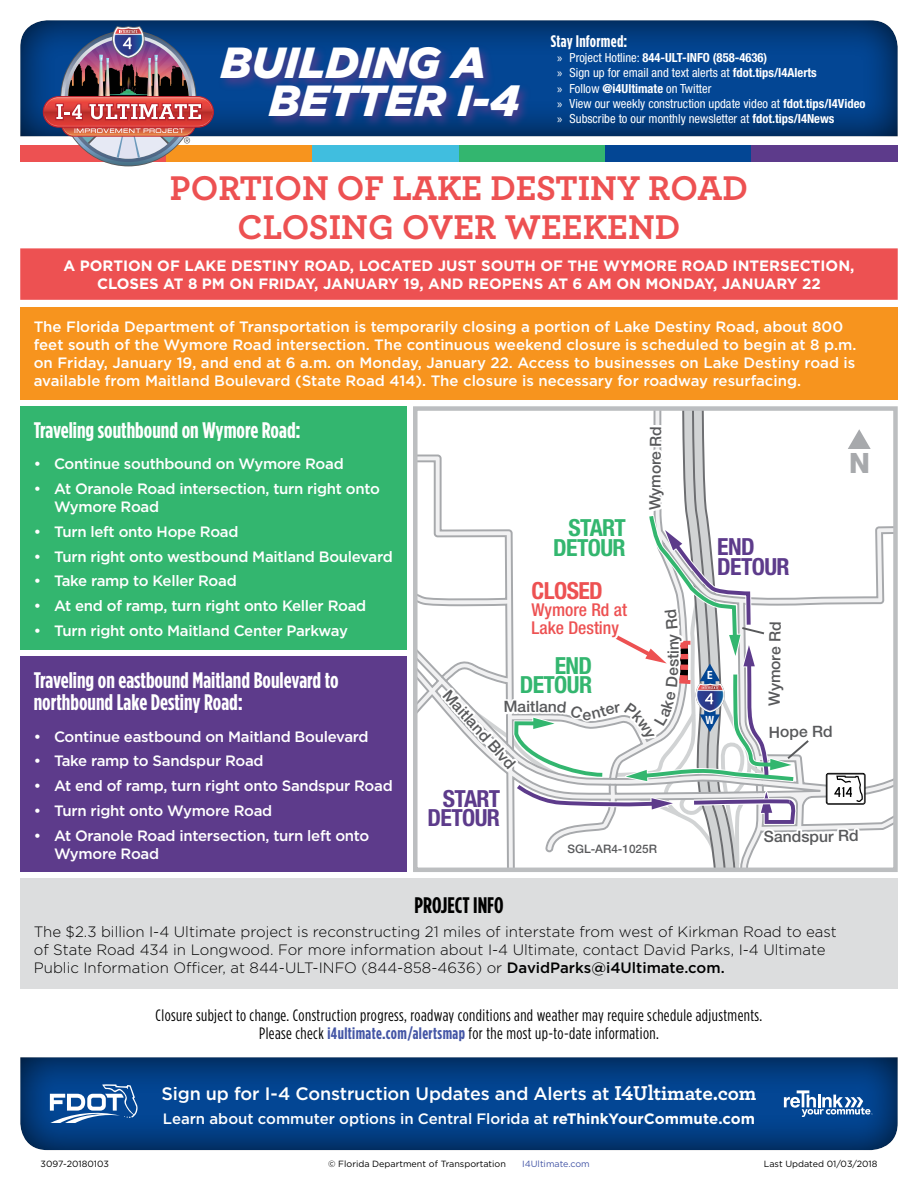
<style>
.page{position:relative;width:918px;height:1188px;background:#fff}
.page>*{position:absolute;margin:0;border:0;box-sizing:border-box;transform-origin:0 0}
.t1{font:italic 900 43.5px/37.5px "Gotham";color:#fff}
.Alert_Header{font:700 36px/39px "Archer";color:#ed5152;text-align:center}
.t2{font:800 28.05px "Helvetica Neue";color:#a7a9ac}
.t3{font:700 condensed 23.55px/19.6px "Helvetica Neue";letter-spacing:-.025em;color:#33b66f;text-align:right}
.t4{font:700 condensed 23.55px/19.6px "Helvetica Neue";letter-spacing:-.025em;color:#5d3b8b;text-align:right}
.t5{font:700 condensed 23.55px "Helvetica Neue";letter-spacing:-.025em;color:#ed5152}
.t6{font:700 22.5px/22.5px "Gotham Condensed";color:#fff}
.t7{font:700 22.5px "Gotham Condensed";color:#000}
.t8{font:500 18px "Gotham";letter-spacing:-.01em;color:#fff}
.t9{font:500 condensed 17.7px/17.7px "Helvetica Neue";color:#ed5152}
.t10{font:700 16.8px "Gotham Condensed";letter-spacing:.015em;color:#fff}
.t11{font:16.5px "Gotham Condensed";letter-spacing:.025em;color:#000}
.t12{font:500 15.75px "Helvetica Neue";color:#58595b}
.t13{font:500 15.6px "Helvetica Neue";color:#58595b}
.body_content{font:500 15px/18px "Gotham";color:#fff}
.body_content-2{font:500 15px/18px "Gotham";letter-spacing:-.02em;color:#fff}
.body_content-3{font:300 15px/18px "Gotham";color:#000}
.Alert_Bar{font:700 15px/18px "Gotham";color:#fff;text-align:center}
.t14{font:condensed 12.6px/15px "Helvetica Neue LT Std";color:#fff}
.t15{font:500 11.7px "Helvetica Neue";color:#58595b}
.t16{font:700 condensed 11.4px "Helvetica Neue";color:#fff}
.t17{font:9px "Gotham";color:#000}
.t18{font:9px "Gotham";color:#4456a6}
.s1{font-family:"Myriad Pro";font-stretch:normal}
.s2{font-weight:700}
.s3{font-weight:500}
.s4{font-weight:700;color:#4456a6}
.s5{font-family:"Archer";font-weight:700;font-size:21px}
</style>
<div class="page">
<div style="left:19px;top:1056px;width:880px;height:96px;background:#000;opacity:.75"></div>
<svg style="left:784px;top:1090px;width:89px;height:27px"></svg>
<svg style="left:50px;top:1084px;width:88px;height:39px"></svg>
<div style="left:20px;top:20px;width:878px;height:118px;background:#000;opacity:.75"></div>
<div style="left:20px;top:145px;width:146px;height:17px;background:#ed5152"></div>
<div style="left:166px;top:145px;width:147px;height:17px;background:#f7941e"></div>
<div style="left:313px;top:145px;width:146px;height:17px;background:#40bedf"></div>
<div style="left:459px;top:145px;width:146px;height:17px;background:#33b66f"></div>
<div style="left:605px;top:145px;width:146px;height:17px;background:#034694"></div>
<div style="left:751px;top:145px;width:147px;height:17px;background:#5d3b8b"></div>
<img style="left:44px;top:24px;width:168px;height:142px">
<div style="left:218px;top:44px;width:314px;height:85px;background:#5d3b8b;opacity:.75"></div>
<div style="left:21px;top:249px;width:876px;height:50px;background:#ed5152"></div>
<div style="left:20px;top:248px;width:878px;height:52px;border:2px solid #ed5152"></div>
<div style="left:20px;top:307px;width:878px;height:93px;background:#f7941e"></div>
<div style="left:20px;top:879px;width:878px;height:110px;background:#dcddde"></div>
<div style="left:20px;top:406px;width:386px;height:243px;background:#33b66f"></div>
<div style="left:20px;top:656px;width:386px;height:216px;background:#5d3b8b"></div>
<svg style="left:415px;top:406px;width:480px;height:464px"></svg>
<h1 class="t1" style="left:269px;top:44px;width:252px;text-indent:-48px">BUILDING A<br>BETTER I-4</h1>
<p class="t10" style="left:551px;top:32px;width:78px">Stay Informed:</p>
<p class="t14" style="left:557px;top:50px;width:310px"><span class="s1">»</span> Project Hotline: <span class="s2">844-ULT-INFO (858-4636)<br></span><span class="s1">»</span> Sign up for email and text alerts at <span class="s2">fdot.tips/I4Alerts<br></span><span class="s1">»</span> Follow <span class="s2">@i4Ultimate</span> on Twitter<br><span class="s1">»</span> View our weekly construction update video at <span class="s2">fdot.tips/I4Video </span><span class="s1">»</span> Subscribe to our monthly newsletter at <span class="s2">fdot.tips/I4News</span></p>
<p class="Alert_Header" style="left:170px;top:166px;width:580px">PORTION OF LAKE DESTINY ROAD<br>CLOSING OVER WEEKEND</p>
<p class="Alert_Bar" style="left:63px;top:257px;width:793px">A PORTION OF LAKE DESTINY ROAD, LOCATED JUST SOUTH OF THE WYMORE ROAD INTERSECTION,<br>CLOSES AT 8 PM ON FRIDAY, JANUARY 19, AND REOPENS AT 6 AM ON MONDAY, JANUARY 22</p>
<p class="body_content" style="left:34px;top:318px;width:824px">The Florida Department of Transportation is temporarily closing a portion of Lake Destiny Road, about 800 feet south of the Wymore Road intersection. The continuous weekend closure is scheduled to begin at 8 p.m. on Friday, January 19, and end at 6 a.m. on Monday, January 22. Access to businesses on Lake Destiny road is available from Maitland Boulevard (State Road 414). The closure is necessary for roadway resurfacing.</p>
<p class="t6" style="left:34px;top:419px;width:269px">Traveling southbound on Wymore Road:</p>
<p class="body_content-2" style="left:34px;top:455px;width:311px">• Continue southbound on Wymore Road</p>
<p class="body_content-2" style="left:54px;top:480px;width:328px;text-indent:-20px">• At Oranole Road intersection, turn right onto<br>Wymore Road</p>
<p class="body_content-2" style="left:34px;top:522px;width:206px">• Turn left onto Hope Road</p>
<p class="body_content-2" style="left:34px;top:547px;width:361px">• Turn right onto westbound Maitland Boulevard</p>
<p class="body_content-2" style="left:34px;top:572px;width:205px">• Take ramp to Keller Road</p>
<p class="body_content-2" style="left:34px;top:597px;width:334px">• At end of ramp, turn right onto Keller Road</p>
<p class="body_content-2" style="left:34px;top:621px;width:316px">• Turn right onto Maitland Center Parkway</p>
<p class="t6" style="left:34px;top:668px;width:306px">Traveling on eastbound Maitland Boulevard to northbound Lake Destiny Road:</p>
<p class="body_content-2" style="left:34px;top:727px;width:336px">• Continue eastbound on Maitland Boulevard</p>
<p class="body_content-2" style="left:34px;top:752px;width:231px">• Take ramp to Sandspur Road</p>
<p class="body_content-2" style="left:34px;top:777px;width:361px">• At end of ramp, turn right onto Sandspur Road</p>
<p class="body_content-2" style="left:34px;top:801px;width:240px">• Turn right onto Wymore Road</p>
<p class="body_content-2" style="left:54px;top:826px;width:317px;text-indent:-20px">• At Oranole Road intersection, turn left onto<br>Wymore Road</p>
<p class="t3" style="left:553px;top:518px;width:74px">START<br>DETOUR</p>
<p class="t5" style="left:532px;top:577px;width:73px">CLOSED</p>
<p class="t9" style="left:532px;top:601px;width:97px">Wymore Rd at<br>Lake Destiny</p>
<p class="t3" style="left:520px;top:655px;width:74px">END<br>DETOUR</p>
<p class="t13" style="left:453px;top:686px;width:101px;rotate:48deg">Maitland Blvd</p>
<p class="t13" style="left:535px;top:697px;width:14px">la</p>
<p class="t13" style="left:503px;top:697px;width:33px;rotate:-1deg">Mait</p>
<p class="t4" style="left:428px;top:788px;width:74px">START<br>DETOUR</p>
<p class="t12" style="left:645px;top:510px;width:86px;rotate:-89deg">Wymore Rd</p>
<p class="t12" style="left:664px;top:654px;width:5px;rotate:-90deg">i</p>
<p class="t15" style="left:567px;top:842px;width:91px">SGL-AR4-1025R</p>
<p class="t2" style="left:849px;top:447px;width:22px">N</p>
<p class="t4" style="left:717px;top:537px;width:74px;text-align:left">END<br>DETOUR</p>
<p class="t16" style="left:707px;top:668px;width:7px">E</p>
<p class="t16" style="left:705px;top:713px;width:10px">W</p>
<p class="t12" style="left:765px;top:706px;width:86px;rotate:-89deg">Wymore Rd</p>
<p class="t13" style="left:769px;top:723px;width:65px;rotate:-1deg">Hope Rd</p>
<p class="t13" style="left:764px;top:828px;width:96px;rotate:-1deg">Sandspur Rd</p>
<p class="t7" style="left:414px;top:891px;width:91px">PROJECT INFO</p>
<p class="body_content-3" style="left:34px;top:923px;width:805px">The $2.3 billion I-4 Ultimate project is reconstructing 21 miles of interstate from west of Kirkman Road to east of State Road 434 in Longwood. For more information about I-4 Ultimate, contact David Parks, I-4 Ultimate<br>Public Information Officer, at 844-ULT-INFO (844-858-4636) or <span class="s3">DavidParks@i4Ultimate.com.</span></p>
<h1 class="t11" style="left:156px;top:1006px;width:608px">Closure subject to change. Construction progress, roadway conditions and weather may require schedule adjustments.</h1>
<h1 class="t11" style="left:259px;top:1024px;width:401px">Please check <span class="s4">i4ultimate.com/alertsmap</span> for the most up-to-date information.</h1>
<p class="t8" style="left:162px;top:1082px;width:596px">Sign up for I-4 Construction Updates and Alerts at <span class="s5">I4Ultimate.com</span></p>
<p class="body_content" style="left:163px;top:1110px;width:594px">Learn about commuter options in Central Florida at <span class="s2">reThinkYourCommute.com</span></p>
<p class="t17" style="left:40px;top:1158px;width:70px">3097-20180103</p>
<p class="t17" style="left:328px;top:1158px;width:179px">© Florida Department of Transportation</p>
<p class="t18" style="left:522px;top:1158px;width:69px">I4Ultimate.com</p>
<p class="t17" style="left:764px;top:1158px;width:115px">Last Updated 01/03/2018</p>
</div>
